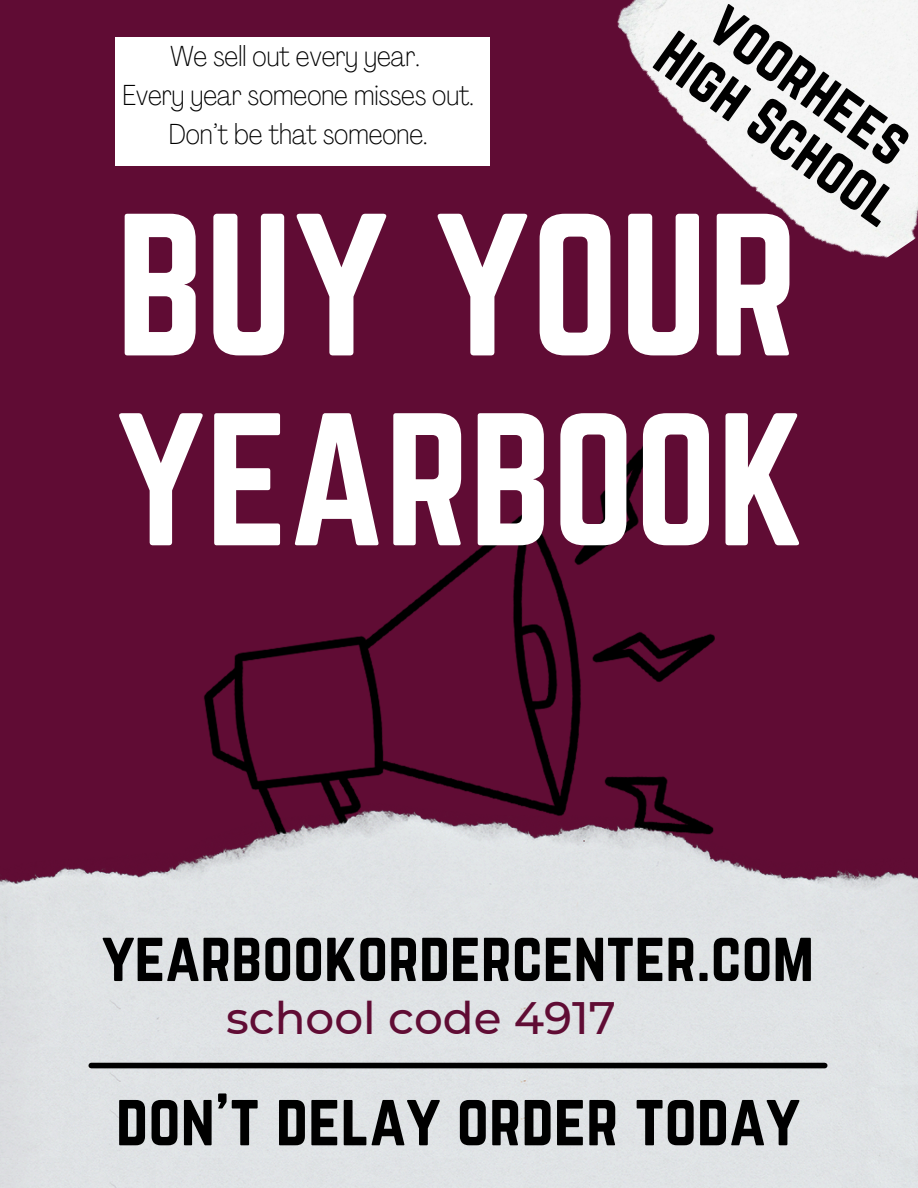
<style>
.page{position:relative;width:918px;height:1188px;background:#600c34}
.page>*{position:absolute;margin:0;border:0;box-sizing:border-box;transform-origin:0 0}
.t1{font:177.15px "Norwester";color:#fff}
.t2{font:165.15px "Norwester";color:#fff}
.t3{font:64.8px "Norwester";color:#000}
.t4{font:61.8px "Norwester";color:#000}
.t5{font:57px/56.2px "Norwester";color:#000;text-align:center}
.t6{font:500 45.3px "Montserrat";color:#600c34}
.t7{font:100 condensed 28.65px "Agrandir";color:#000}
</style>
<div class="page">
<img style="left:204px;top:442px;width:511px;height:355px">
<img style="left:0;top:797px;width:918px;height:391px">
<div style="left:116px;top:37px;width:374px;height:129px;background:#fff"></div>
<img style="left:617px;top:0;width:301px;height:258px">
<div style="left:91px;top:1063px;width:734px;height:5px;background:#000"></div>
<p class="t5" style="left:714px;top:-22px;width:283px;rotate:36deg">voorhees<br>High School</p>
<h2 class="t7" style="left:170px;top:44px;width:251px">We sell out every year.</h2>
<h4 class="t7" style="left:122px;top:83px;width:353px">Every year someone misses out.</h4>
<h2 class="t7" style="left:169px;top:123px;width:260px">Don’t be that someone.</h2>
<p class="t1" style="left:116px;top:178px;width:684px">BUY YOUR</p>
<h1 class="t2" style="left:116px;top:380px;width:691px">YEARBOOK</h1>
<h1 class="t4" style="left:102px;top:919px;width:713px">yearbookordercenter.com</h1>
<p class="t6" style="left:226px;top:991px;width:391px">school code 4917</p>
<p class="t3" style="left:116px;top:1081px;width:686px">don't delay order today</p>
</div>
